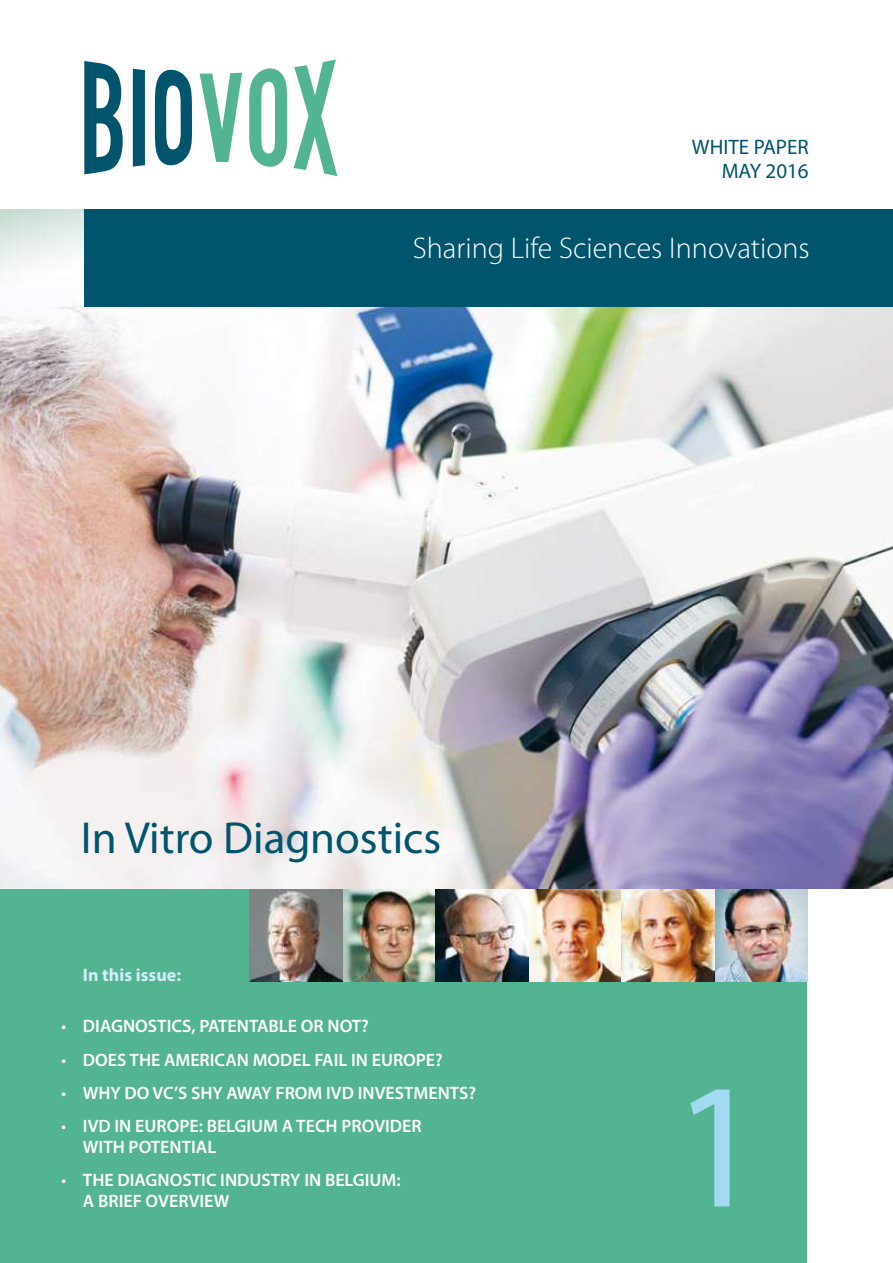
<style>
.page{position:relative;width:893px;height:1263px;background:#fff}
.page>*{position:absolute;margin:0;border:0;box-sizing:border-box;transform-origin:0 0}
.t1{font:180px "Myriad Pro";color:#a2daf4}
.t2{font:45px "Myriad Pro";color:#00546c}
.t3{font:300 30px "Myriad Pro";color:#fff}
.t4{font:21px/24px "Myriad Pro";color:#00546c;text-align:right}
.t5{font:600 18px/21px "Myriad Pro";color:#fff}
.t6{font:700 18px "Myriad Pro";color:#d5edfa}
.s1{font-weight:400}
</style>
<div class="page">
<div style="left:0;top:889px;width:807px;height:374px;background:#52b490"></div>
<img style="left:249px;top:889px;width:558px;height:93px">
<img style="left:0;top:209px;width:893px;height:680px">
<div style="left:84px;top:187px;width:809px;height:119px;background:#00546c"></div>
<div style="left:0;top:21px;width:893px;height:187px;background:#fff"></div>
<svg style="left:200px;top:73px;width:42px;height:89px"></svg>
<svg style="left:249px;top:68px;width:38px;height:99px"></svg>
<svg style="left:294px;top:59px;width:43px;height:117px"></svg>
<svg style="left:84px;top:61px;width:39px;height:113px"></svg>
<svg style="left:133px;top:69px;width:12px;height:98px"></svg>
<svg style="left:155px;top:69px;width:37px;height:97px"></svg>
<p class="t4" style="left:692px;top:135px;width:118px">WHITE PAPER<br>MAY 2016</p>
<h3 class="t3" style="left:413px;top:230px;width:398px">Sharing Life Sciences Innovations</h3>
<h2 class="t2" style="left:81px;top:810px;width:362px">In Vitro Diagnostics</h2>
<p class="t6" style="left:83px;top:964px;width:100px">In this issue:</p>
<p class="t5" style="left:61px;top:1015px;width:309px"><span class="s1">•</span> DIAGNOSTICS, PATENTABLE OR NOT?</p>
<p class="t5" style="left:61px;top:1048px;width:383px"><span class="s1">•</span> DOES THE AMERICAN MODEL FAIL IN EUROPE?</p>
<p class="t5" style="left:61px;top:1081px;width:416px"><span class="s1">•</span> WHY DO VC’S SHY AWAY FROM IVD INVESTMENTS?</p>
<p class="t5" style="left:83px;top:1114px;width:340px;text-indent:-22px"><span class="s1">•</span> IVD IN EUROPE: BELGIUM A TECH PROVIDER<br>WITH POTENTIAL</p>
<p class="t5" style="left:83px;top:1168px;width:319px;text-indent:-22px"><span class="s1">•</span> THE DIAGNOSTIC INDUSTRY IN BELGIUM:<br>A BRIEF OVERVIEW</p>
<h1 class="t1" style="left:672px;top:1035px;width:94px">1</h1>
</div>
